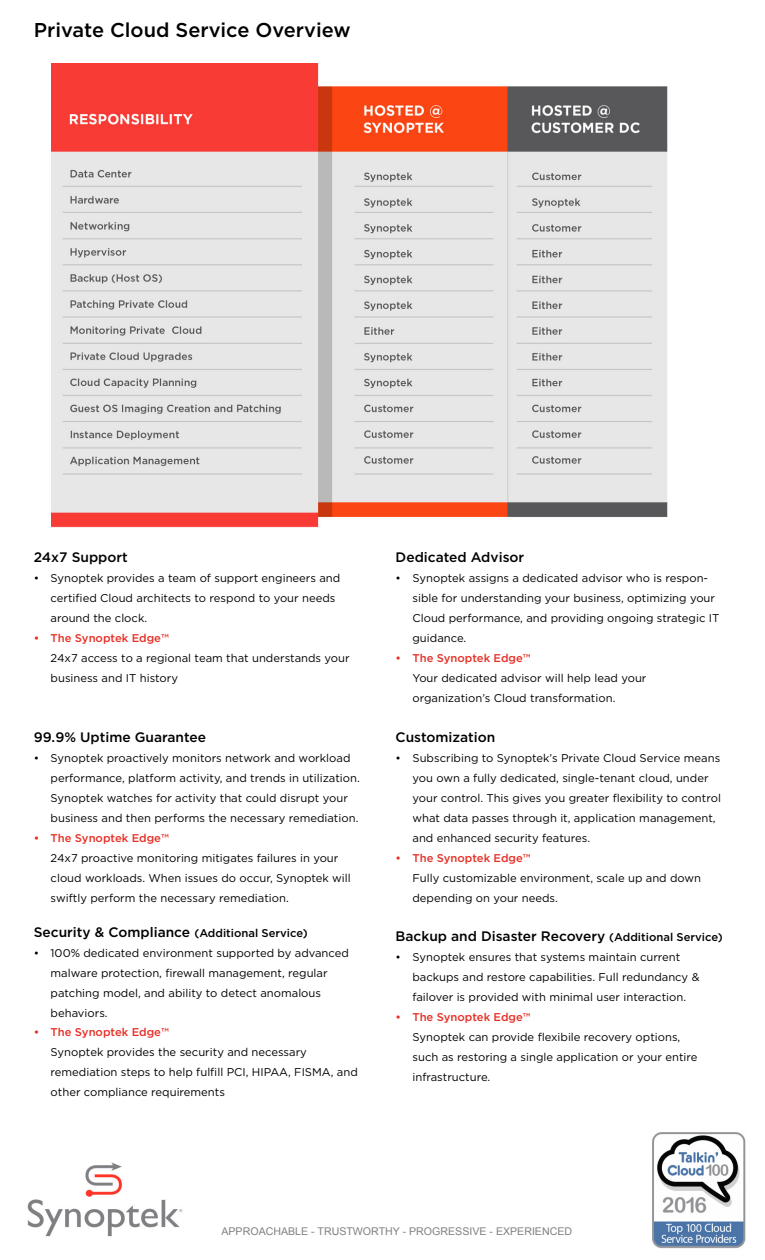
<style>
.page{position:relative;width:765px;height:1260px;background:#fff}
.page>*{position:absolute;margin:0;border:0;box-sizing:border-box;transform-origin:0 0}
.t1{font:500 20px "Gotham";color:#000}
.t2{font:500 13.75px "Gotham";color:#000}
.t3{font:11.25px/20px "Gotham";color:#000}
.t4{font:500 11.25px "Gotham";color:#e72f25}
.t5{font:10.62px "Arial";color:#807f83}
.s1{font-size:11.25px}
</style>
<div class="page">
<img style="left:27px;top:1162px;width:156px;height:75px">
<img style="left:652px;top:1132px;width:94px;height:117px">
<img style="left:51px;top:63px;width:617px;height:465px">
<h1 class="t1" style="left:34px;top:17px;width:318px">Private Cloud Service Overview</h1>
<p class="t2" style="left:34px;top:548px;width:96px">24x7 Support</p>
<p class="t3" style="left:51px;top:568px;width:291px;text-indent:-17px">• Synoptek provides a team of support engineers and certified Cloud architects to respond to your needs around the clock.</p>
<p class="t4" style="left:34px;top:631px;width:137px">• The Synoptek Edge™</p>
<p class="t3" style="left:51px;top:648px;width:301px">24x7 access to a regional team that understands your business and IT history</p>
<p class="t2" style="left:34px;top:728px;width:174px">99.9% Uptime Guarantee</p>
<p class="t3" style="left:51px;top:748px;width:311px;text-indent:-17px">• Synoptek proactively monitors network and workload performance, platform activity, and trends in utilization.<br>Synoptek watches for activity that could disrupt your business and then performs the necessary remediation.</p>
<p class="t4" style="left:34px;top:831px;width:137px">• The Synoptek Edge™</p>
<p class="t3" style="left:51px;top:848px;width:302px">24x7 proactive monitoring mitigates failures in your cloud workloads. When issues do occur, Synoptek will swiftly perform the necessary remediation.</p>
<p class="t2" style="left:34px;top:923px;width:276px">Security &amp; Compliance <span class="s1">(Additional Service)</span></p>
<p class="t3" style="left:51px;top:943px;width:300px;text-indent:-17px">• 100% dedicated environment supported by advanced malware protection, firewall management, regular patching model, and ability to detect anomalous behaviors.</p>
<p class="t4" style="left:34px;top:1025px;width:137px">• The Synoptek Edge™</p>
<p class="t3" style="left:51px;top:1042px;width:309px">Synoptek provides the security and necessary remediation steps to help fulfill PCI, HIPAA, FISMA, and other compliance requirements</p>
<p class="t2" style="left:396px;top:548px;width:130px">Dedicated Advisor</p>
<p class="t3" style="left:413px;top:568px;width:308px;text-indent:-17px">• Synoptek assigns a dedicated advisor who is respon&shy;sible for understanding your business, optimizing your Cloud performance, and providing ongoing strategic IT guidance.</p>
<p class="t4" style="left:396px;top:651px;width:137px">• The Synoptek Edge™</p>
<p class="t3" style="left:413px;top:668px;width:235px">Your dedicated advisor will help lead your organization’s Cloud transformation.</p>
<p class="t2" style="left:396px;top:728px;width:101px">Customization</p>
<p class="t3" style="left:413px;top:748px;width:310px;text-indent:-17px">• Subscribing to Synoptek’s Private Cloud Service means you own a fully dedicated, single-tenant cloud, under your control. This gives you greater flexibility to control what data passes through it, application management, and enhanced security features.</p>
<p class="t4" style="left:396px;top:851px;width:137px">• The Synoptek Edge™</p>
<p class="t3" style="left:413px;top:868px;width:290px">Fully customizable environment, scale up and down depending on your needs.</p>
<p class="t2" style="left:396px;top:927px;width:329px">Backup and Disaster Recovery <span class="s1">(Additional Service)</span></p>
<p class="t3" style="left:413px;top:947px;width:289px;text-indent:-17px">• Synoptek ensures that systems maintain current backups and restore capabilities. Full redundancy &amp; failover is provided with minimal user interaction.</p>
<p class="t4" style="left:396px;top:1010px;width:137px">• The Synoptek Edge™</p>
<p class="t3" style="left:413px;top:1027px;width:287px">Synoptek can provide flexibile recovery options, such as restoring a single application or your entire infrastructure.</p>
<p class="t5" style="left:221px;top:1224px;width:352px">APPROACHABLE - TRUSTWORTHY - PROGRESSIVE - EXPERIENCED</p>
</div>
